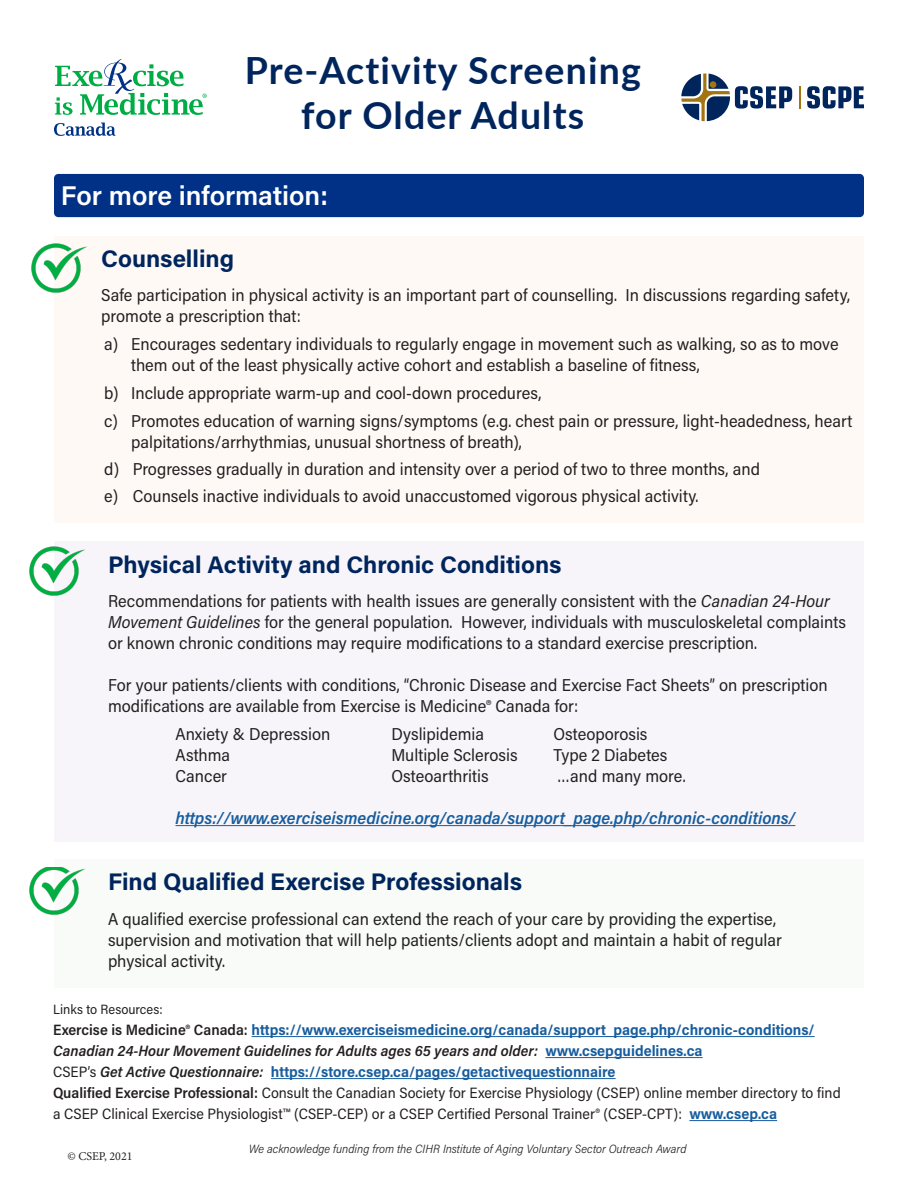
<style>
.page{position:relative;width:918px;height:1188px;background:#fff}
.page>*{position:absolute;margin:0;border:0;box-sizing:border-box;transform-origin:0 0}
.t1{font:700 37.5px/45px "Lato";letter-spacing:.03em;color:#00255d;text-align:center}
.t2{font:600 27px "Acumin Pro";color:#fff}
.t3{font:700 24px "Acumin Pro";color:#00255d}
.t4{font:17.25px/21px "Acumin Pro Semi Cond";color:#231f20}
.t5{font:italic 600 17.25px "Acumin Pro Semi Cond";color:#175d9e}
.t6{font:15px/21px "Acumin Pro Semi Cond";color:#231f20}
.t7{font:700 15px "Acumin Pro Semi Cond";color:#175d9e}
.t8{font:italic 600 15px "Acumin Pro Semi Cond";color:#231f20}
.t9{font:13.5px "Acumin Pro Semi Cond";color:#231f20}
.t10{font:italic 300 12px "Acumin Pro Semi Cond";color:#231f20}
.t11{font:12px "Minion Pro";color:#231f20}
.s1{font-style:italic}
.s2{font-weight:600;color:#231f20}
.s3{font-weight:700;font-style:normal;color:#175d9e}
.s4{font-weight:400;color:#231f20}
.s5{font-weight:600;font-style:italic;color:#231f20}
.s6{font-weight:600}
.s7{font-weight:700;color:#175d9e}
</style>
<div class="page">
<div style="left:54px;top:236px;width:810px;height:287px;background:#fff9f6"></div>
<div style="left:54px;top:174px;width:810px;height:43px;background:#003186;border-radius:4px"></div>
<div style="left:54px;top:542px;width:810px;height:300px;background:#f7f5fa"></div>
<hr style="left:176px;top:825px;width:619px;height:1px;background:#175d9e">
<div style="left:54px;top:859px;width:810px;height:128px;background:#f8fbf7"></div>
<img style="left:31px;top:243px;width:56px;height:50px">
<img style="left:29px;top:546px;width:56px;height:50px">
<img style="left:29px;top:868px;width:56px;height:47px">
<hr style="left:252px;top:1036px;width:563px;height:1px;background:#175d9e">
<hr style="left:545px;top:1057px;width:158px;height:1px;background:#175d9e">
<hr style="left:271px;top:1078px;width:345px;height:1px;background:#175d9e">
<hr style="left:689px;top:1120px;width:88px;height:1px;background:#175d9e">
<svg style="left:55px;top:59px;width:152px;height:56px"></svg>
<svg style="left:54px;top:123px;width:61px;height:13px"></svg>
<svg style="left:681px;top:73px;width:111px;height:48px"></svg>
<svg style="left:807px;top:86px;width:57px;height:23px"></svg>
<svg style="left:799px;top:86px;width:1px;height:22px"></svg>
<p class="t1" style="left:245px;top:47px;width:398px">Pre-Activity Screening for Older Adults</p>
<p class="t2" style="left:61px;top:177px;width:269px">For more information:</p>
<p class="t3" style="left:101px;top:242px;width:134px">Counselling</p>
<p class="t4" style="left:101px;top:284px;width:750px">Safe participation in physical activity is an important part of counselling. In discussions regarding safety, promote a prescription that:</p>
<p class="t4" style="left:131px;top:333px;width:709px;text-indent:-27px">a) Encourages sedentary individuals to regularly engage in movement such as walking, so as to move them out of the least physically active cohort and establish a baseline of fitness,</p>
<p class="t4" style="left:104px;top:382px;width:439px">b) Include appropriate warm-up and cool-down procedures,</p>
<p class="t4" style="left:131px;top:410px;width:722px;text-indent:-27px">c) Promotes education of warning signs/symptoms (e.g. chest pain or pressure, light-headedness, heart palpitations/arrhythmias, unusual shortness of breath),</p>
<p class="t4" style="left:104px;top:458px;width:657px">d) Progresses gradually in duration and intensity over a period of two to three months, and</p>
<p class="t4" style="left:104px;top:485px;width:596px">e) Counsels inactive individuals to avoid unaccustomed vigorous physical activity.</p>
<p class="t3" style="left:108px;top:547px;width:455px">Physical Activity and Chronic Conditions</p>
<p class="t4" style="left:108px;top:590px;width:740px">Recommendations for patients with health issues are generally consistent with the <span class="s1">Canadian 24-Hour<br>Movement Guidelines</span> for the general population. However, individuals with musculoskeletal complaints or known chronic conditions may require modifications to a standard exercise prescription.</p>
<p class="t4" style="left:108px;top:674px;width:721px">For your patients/clients with conditions, “Chronic Disease and Exercise Fact Sheets” on prescription modifications are available from Exercise is Medicine® Canada for:</p>
<p class="t4" style="left:176px;top:723px;width:156px">Anxiety &amp; Depression</p>
<p class="t4" style="left:392px;top:723px;width:94px">Dyslipidemia</p>
<p class="t4" style="left:553px;top:723px;width:96px">Osteoporosis</p>
<p class="t4" style="left:176px;top:744px;width:56px">Asthma</p>
<p class="t4" style="left:391px;top:744px;width:128px">Multiple Sclerosis</p>
<p class="t4" style="left:553px;top:744px;width:115px">Type 2 Diabetes</p>
<p class="t4" style="left:176px;top:765px;width:53px">Cancer</p>
<p class="t4" style="left:391px;top:765px;width:99px">Osteoarthritis</p>
<p class="t4" style="left:558px;top:765px;width:129px">…and many more.</p>
<p class="t5" style="left:176px;top:806px;width:621px">https://www.exerciseismedicine.org/canada/support_page.php/chronic-conditions/</p>
<p class="t3" style="left:108px;top:865px;width:416px">Find Qualified Exercise Professionals</p>
<p class="t4" style="left:108px;top:907px;width:675px">A qualified exercise professional can extend the reach of your care by providing the expertise, supervision and motivation that will help patients/clients adopt and maintain a habit of regular physical activity.</p>
<p class="t9" style="left:53px;top:1000px;width:111px">Links to Resources:</p>
<p class="t7" style="left:53px;top:1019px;width:763px"><span class="s2">Exercise is Medicine® Canada:</span> https://www.exerciseismedicine.org/canada/support_page.php/chronic-conditions/</p>
<p class="t8" style="left:53px;top:1040px;width:651px">Canadian 24-Hour Movement Guidelines for Adults ages 65 years and older: <span class="s3">www.csepguidelines.ca</span></p>
<p class="t7" style="left:53px;top:1061px;width:564px"><span class="s4">CSEP’s</span> <span class="s5">Get Active Questionnaire:</span> https://store.csep.ca/pages/getactivequestionnaire</p>
<p class="t6" style="left:53px;top:1082px;width:789px"><span class="s6">Qualified Exercise Professional:</span> Consult the Canadian Society for Exercise Physiology (CSEP) online member directory to find a CSEP Clinical Exercise Physiologist™ (CSEP-CEP) or a CSEP Certified Personal Trainer® (CSEP-CPT): <span class="s7">www.csep.ca</span></p>
<p class="t10" style="left:249px;top:1140px;width:439px">We acknowledge funding from the CIHR Institute of Aging Voluntary Sector Outreach Award</p>
<p class="t11" style="left:68px;top:1148px;width:67px">© CSEP, 2021</p>
</div>
